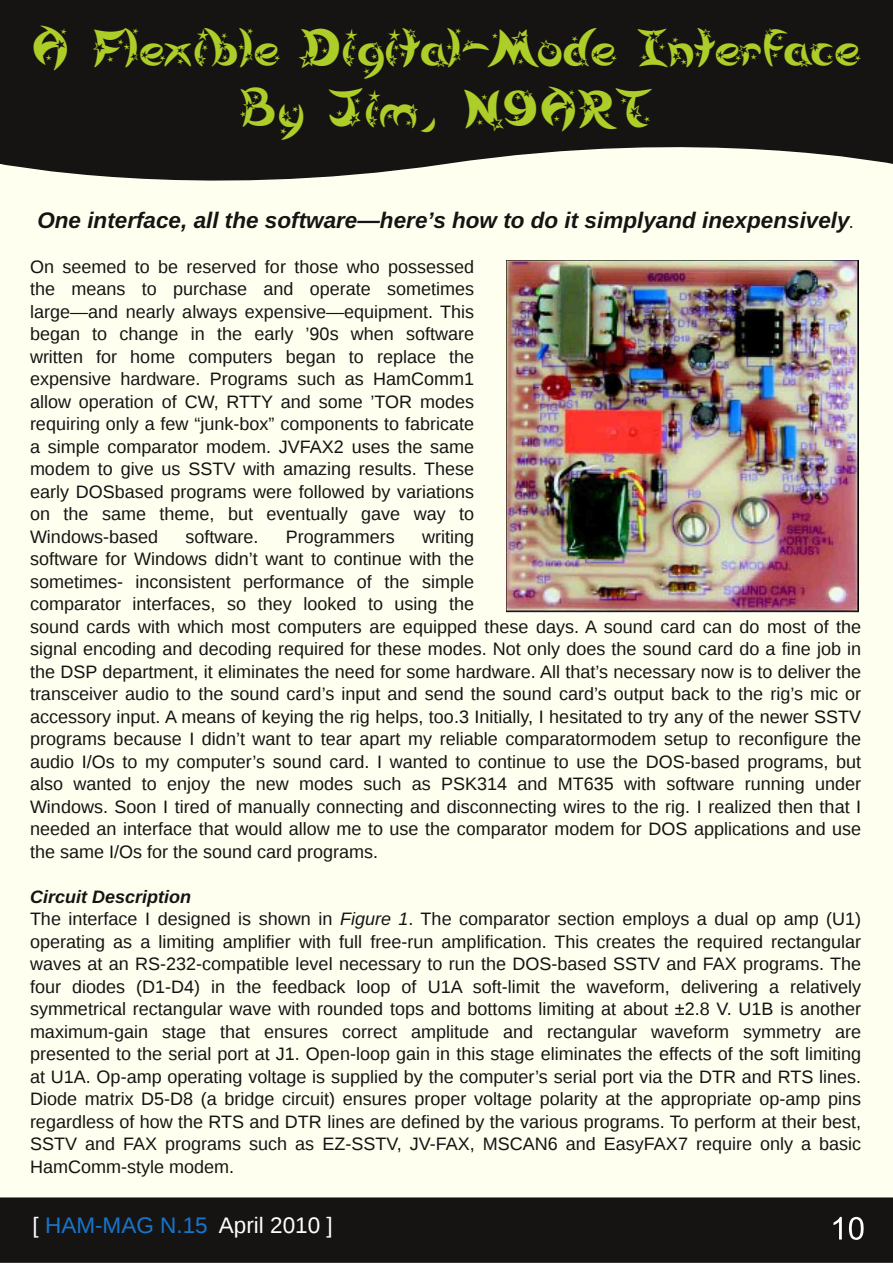
<style>
.page{position:relative;width:893px;height:1263px;background:#fff}
.page>*{position:absolute;margin:0;border:0;box-sizing:border-box;transform-origin:0 0}
.t1{font:49.5px/61.5px "Moonstar";color:#adcd29;text-align:center}
.t2{font:italic 700 22.5px "Liberation Sans";color:#161413}
.t3{font:22.5px "Liberation Sans";color:#fff}
.t4{font:18px/22.5px "Liberation Sans";color:#161413}
.s1{font-weight:400;font-style:normal;font-size:18px}
.s2{font-weight:700;font-style:italic}
.s3{font-style:italic}
.s4{color:#1775cd}
</style>
<div class="page">
<div style="left:0;top:1198px;width:892px;height:64px;background:#161413"></div>
<div style="left:0;top:1197px;width:893px;height:66px;border:2px solid #161413"></div>
<svg style="left:833px;top:1217px;width:9px;height:22px"></svg>
<svg style="left:849px;top:1217px;width:15px;height:23px"></svg>
<div style="left:0;top:0;width:892px;height:1197px;background:#fffff0"></div>
<svg style="left:0;top:0;width:893px;height:202px"></svg>
<img style="left:506px;top:260px;width:352px;height:352px">
<h1 class="t1" style="left:33px;top:17px;width:828px">A Flexible Digital‐Mode Interface<br>By Jim, N9ART</h1>
<p class="t2" style="left:37px;top:207px;width:818px">One interface, all the software—here’s how to do it simplyand inexpensively<span class="s1">.</span></p>
<p class="t4" style="left:30px;top:255px;width:446px;text-align:justify">On seemed to be reserved for those who possessed the means to purchase and operate sometimes large—and nearly always expensive—equipment. This began to change in the early ’90s when software written for home computers began to replace the expensive hardware. Programs such as HamComm1 allow operation of CW, RTTY and some ’TOR modes requiring only a few “junk-box” components to fabricate a simple comparator modem. JVFAX2 uses the same modem to give us SSTV with amazing results. These early DOSbased programs were followed by variations on the same theme, but eventually gave way to Windows-based</p>
<p class="t4" style="left:30px;top:525px;width:833px;text-indent:392px">writing<br>software for Windows didn’t want to continue with the<br>sometimes- inconsistent performance of the simple<br>comparator interfaces, so they looked to using the<br>sound cards with which most computers are equipped these days. A sound card can do most of the signal encoding and decoding required for these modes. Not only does the sound card do a fine job in the DSP department, it eliminates the need for some hardware. All that’s necessary now is to deliver the transceiver audio to the sound card’s input and send the sound card’s output back to the rig’s mic or accessory input. A means of keying the rig helps, too.3 Initially, I hesitated to try any of the newer SSTV programs because I didn’t want to tear apart my reliable comparatormodem setup to reconfigure the audio I/Os to my computer’s sound card. I wanted to continue to use the DOS-based programs, but also wanted to enjoy the new modes such as PSK314 and MT635 with software running under Windows. Soon I tired of manually connecting and disconnecting wires to the rig. I realized then that I needed an interface that would allow me to use the comparator modem for DOS applications and use the same I/Os for the sound card programs.</p>
<p class="t4" style="left:30px;top:885px;width:833px"><span class="s2">Circuit Description<br></span>The interface I designed is shown in <span class="s3">Figure 1</span>. The comparator section employs a dual op amp (U1) operating as a limiting amplifier with full free-run amplification. This creates the required rectangular waves at an RS-232-compatible level necessary to run the DOS-based SSTV and FAX programs. The four diodes (D1-D4) in the feedback loop of U1A soft-limit the waveform, delivering a relatively symmetrical rectangular wave with rounded tops and bottoms limiting at about ±2.8 V. U1B is another maximum-gain stage that ensures correct amplitude and rectangular waveform symmetry are presented to the serial port at J1. Open-loop gain in this stage eliminates the effects of the soft limiting at U1A. Op-amp operating voltage is supplied by the computer’s serial port via the DTR and RTS lines.<br>Diode matrix D5-D8 (a bridge circuit) ensures proper voltage polarity at the appropriate op-amp pins regardless of how the RTS and DTR lines are defined by the various programs. To perform at their best, SSTV and FAX programs such as EZ-SSTV, JV-FAX, MSCAN6 and EasyFAX7 require only a basic HamComm-style modem.</p>
<p class="t4" style="left:185px;top:525px;width:75px">software.</p>
<p class="t4" style="left:286px;top:525px;width:111px">Programmers</p>
<p class="t3" style="left:33px;top:1212px;width:302px">[ <span class="s4">HAM-MAG N.15</span> April 2010 ]</p>
</div>
